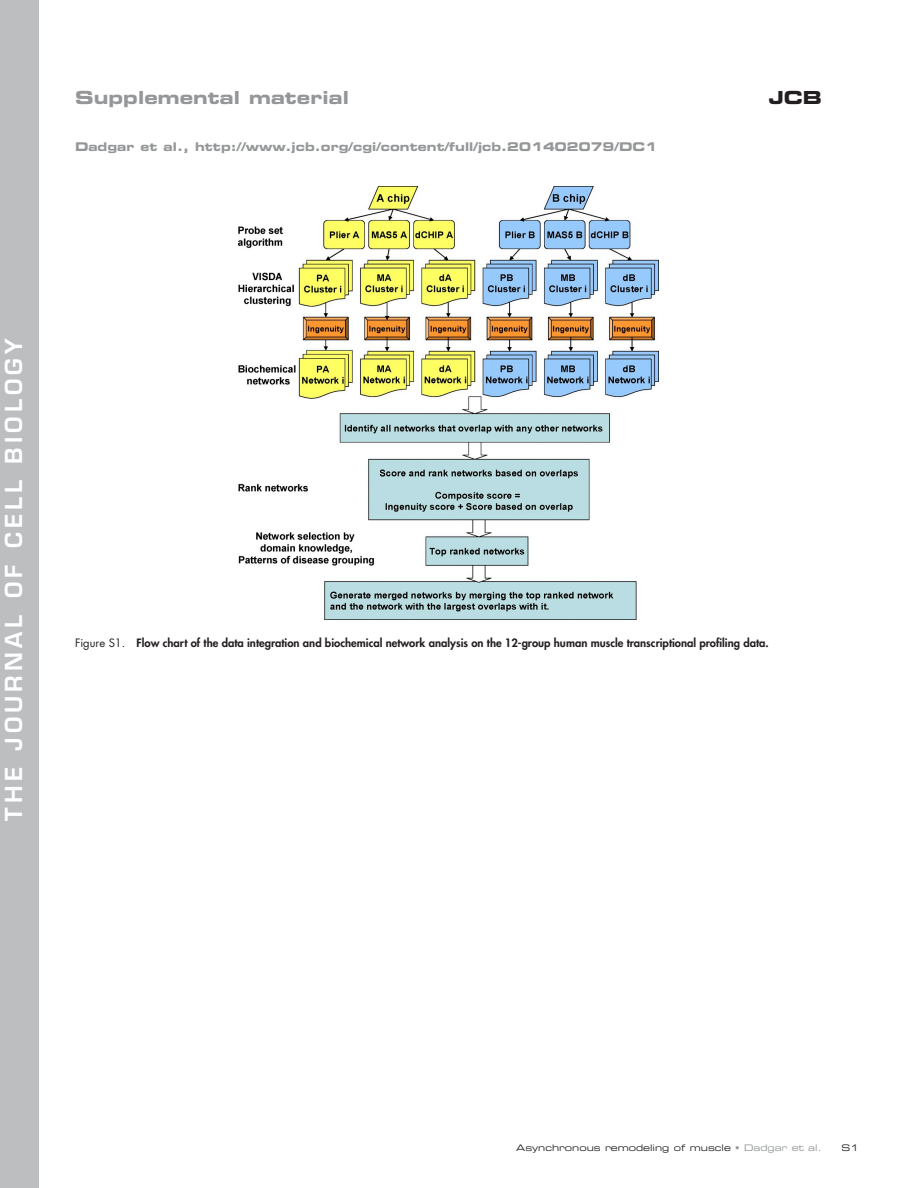
<style>
.page{position:relative;width:918px;height:1188px;background:#fff}
.page>*{position:absolute;margin:0;border:0;box-sizing:border-box;transform-origin:0 0}
.t1{font:600 22.8px "Eurostile LT Std";letter-spacing:.18em;color:#fff}
.t2{font:18px "Eurostile LT Std Bold Ex 2";letter-spacing:.005em;color:#949698}
.t3{font:18px "Eurostile LT Std Bold Ex 2";color:#231f20}
.t4{font:12px "Eurostile LT Std Bold Ex 2";letter-spacing:.005em;color:#949698}
.t5{font:800 11.25px "Futura Std";color:#231f20}
.t6{font:9px "Eurostile LT Std Ex 2";color:#231f20}
.s1{font-weight:400}
.s2{color:#949698}
</style>
<div class="page">
<div style="left:0;top:0;width:39px;height:1188px;background:#bcbec0"></div>
<img style="left:238px;top:186px;width:421px;height:434px">
<h2 class="t2" style="left:75px;top:84px;width:275px">Supplemental material</h2>
<h2 class="t3" style="left:769px;top:84px;width:55px">JCB</h2>
<p class="t4" style="left:75px;top:138px;width:584px">Dadgar et al., http://www.jcb.org/cgi/content/full/jcb.201402079/DC1</p>
<h1 class="t1" style="left:-1px;top:821px;width:484px;rotate:-90deg">THE JOURNAL OF CELL BIOLOGY</h1>
<p class="t5" style="left:75px;top:636px;width:695px"><span class="s1">Figure S1.</span> Flow chart of the data integration and biochemical network analysis on the 12-group human muscle transcriptional profiling data.</p>
<p class="t6" style="left:516px;top:1142px;width:307px">Asynchronous remodeling of muscle <span class="s2">• Dadgar et al.</span></p>
<p class="t6" style="left:842px;top:1142px;width:19px">S1</p>
</div>
